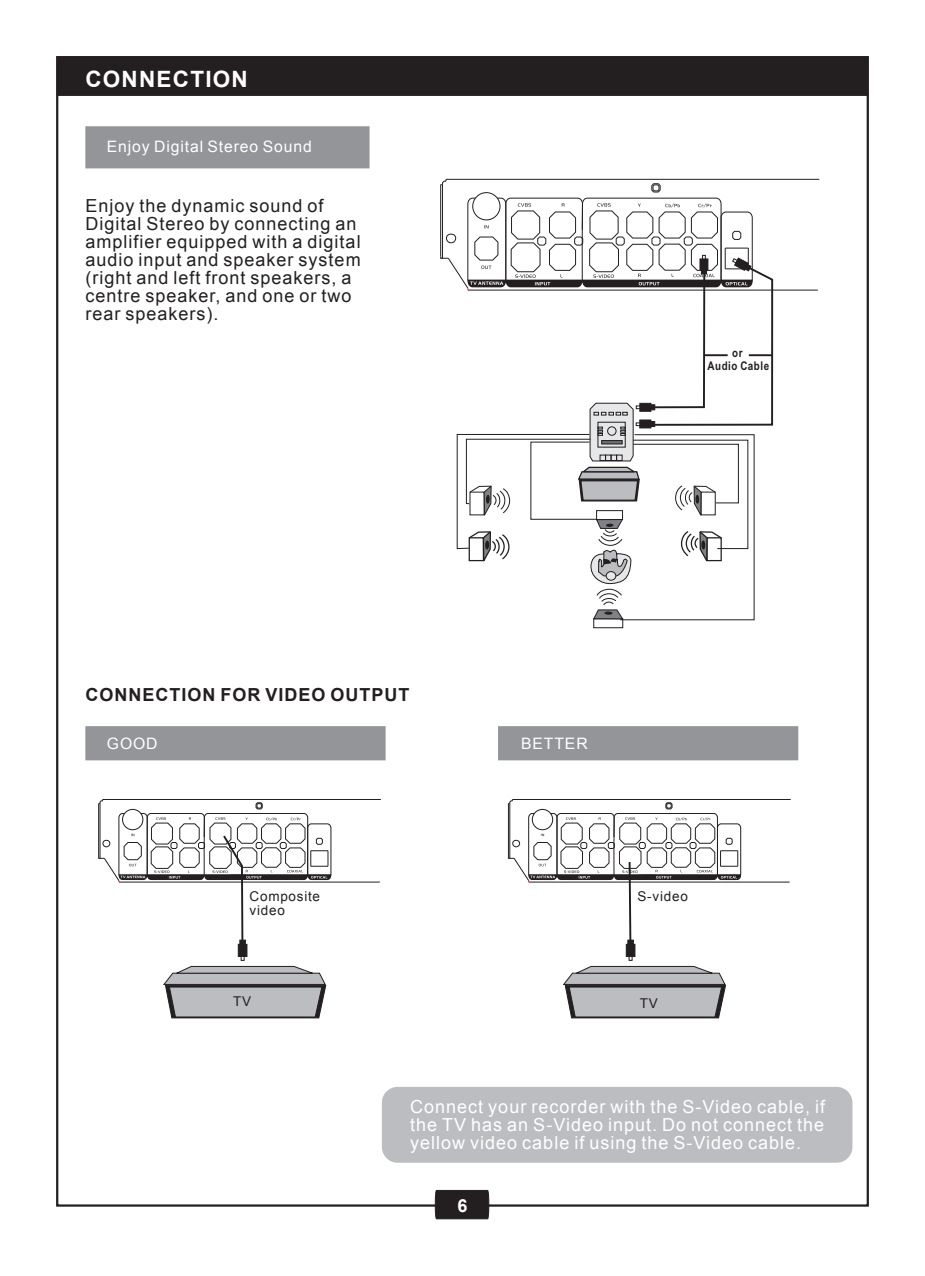
<style>
.page{position:relative;width:925px;height:1276px;background:#fff}
.page>*{position:absolute;margin:0;border:0;box-sizing:border-box;transform-origin:0 0}
.t1{font:700 22.5px "Arial";letter-spacing:.055em;color:#fff}
.t2{font:18px/18px "Arial";letter-spacing:.055em;color:#231f20}
.t3{font:18px/18px "Arial";letter-spacing:.055em;color:#fff;text-align:justify}
.t4{font:700 18px "Arial";letter-spacing:.055em;color:#231f20}
.t5{font:700 18px "Arial";color:#fff}
.t6{font:15.75px "Arial";letter-spacing:.055em;color:#fff}
.t7{font:13.5px/13.5px "Arial";letter-spacing:.055em;color:#231f20}
.t8{font:700 11.92px/13px "Arial Narrow";letter-spacing:.045em;color:#231f20;text-align:center}
</style>
<div class="page">
<div style="left:85px;top:126px;width:284px;height:42px;background:#939598"></div>
<div style="left:435px;top:1190px;width:54px;height:28px;background:#231f20"></div>
<div style="left:57px;top:58px;width:811px;height:37px;background:#231f20"></div>
<div style="left:57px;top:57px;width:811px;height:39px;border:1px solid #231f20"></div>
<div style="left:593px;top:618px;width:30px;height:10px;border:1px solid #231f20"></div>
<svg style="left:440px;top:179px;width:379px;height:442px"></svg>
<div style="left:382px;top:1087px;width:470px;height:75px;background:#bcbdc0"></div>
<div style="left:85px;top:726px;width:301px;height:34px;background:#939598"></div>
<div style="left:498px;top:726px;width:300px;height:34px;background:#939598"></div>
<div style="left:238px;top:944px;width:9px;height:12px;background:#231f20"></div>
<div style="left:238px;top:944px;width:9px;height:13px;border:1px solid #231f20"></div>
<svg style="left:163px;top:954px;width:164px;height:64px"></svg>
<div style="left:626px;top:944px;width:9px;height:12px;background:#231f20"></div>
<div style="left:626px;top:944px;width:9px;height:13px;border:1px solid #231f20"></div>
<svg style="left:563px;top:954px;width:163px;height:64px"></svg>
<svg style="left:98px;top:799px;width:283px;height:147px"></svg>
<svg style="left:508px;top:799px;width:283px;height:147px"></svg>
<p class="t1" style="left:85px;top:66px;width:164px">CONNECTION</p>
<p class="t6" style="left:107px;top:138px;width:206px">Enjoy Digital Stereo Sound</p>
<p class="t2" style="left:85px;top:197px;width:277px">Enjoy the dynamic sound of<br>Digital Stereo by connecting an amplifier equipped with a digital audio input and speaker system (right and left front speakers, a centre speaker, and one or two rear speakers).</p>
<p class="t8" style="left:707px;top:346px;width:63px">or<br>Audio Cable</p>
<p class="t4" style="left:85px;top:685px;width:325px">CONNECTION FOR VIDEO OUTPUT</p>
<p class="t6" style="left:107px;top:734px;width:52px">GOOD</p>
<p class="t6" style="left:521px;top:734px;width:68px">BETTER</p>
<p class="t7" style="left:250px;top:890px;width:72px">Composite video</p>
<p class="t7" style="left:637px;top:890px;width:52px">S-video</p>
<p class="t7" style="left:233px;top:995px;width:19px">TV</p>
<p class="t7" style="left:640px;top:996px;width:19px">TV</p>
<p class="t3" style="left:410px;top:1097px;width:417px">Connect your recorder with the S-Video cable, if the TV has an S-Video input. Do not connect the yellow video cable if using the S-Video cable.</p>
<p class="t5" style="left:457px;top:1195px;width:12px">6</p>
</div>
